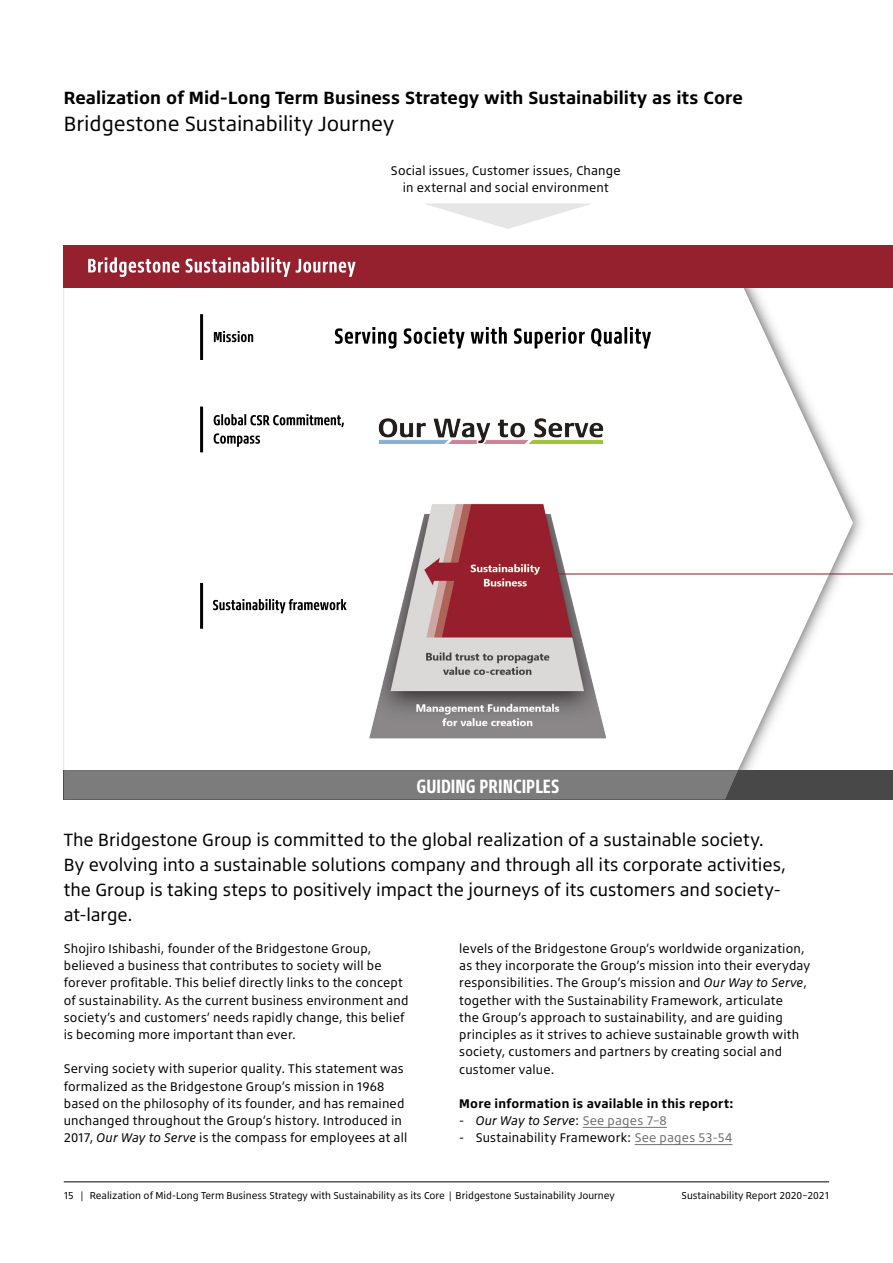
<style>
.page{position:relative;width:893px;height:1263px;background:#fff}
.page>*{position:absolute;margin:0;border:0;box-sizing:border-box;transform-origin:0 0}
.t1{font:21px "Bridgestone Type";color:#000}
.t2{font:700 19.5px "Bridgestone Type Cd";color:#fff}
.t3{font:18px/24.8px "Bridgestone Type";color:#000}
.t4{font:700 18px "Bridgestone Type";letter-spacing:.005em;color:#000}
.t5{font:12.75px/17.2px "Bridgestone Type";letter-spacing:.015em;color:#000}
.t6{font:700 12.75px "Bridgestone Type";letter-spacing:.02em;color:#000}
.t7{font:italic 12.75px "Bridgestone Type";color:#000}
.t8{font:10.2px "Bridgestone Type";color:#000}
.s1{font-style:italic}
.s2{font-style:normal}
.s3{font-style:normal;color:#6f6f6f}
.s4{color:#6f6f6f}
</style>
<div class="page">
<hr style="left:64px;top:1181px;width:765px;height:1px;background:#000">
<svg style="left:200px;top:288px;width:693px;height:482px"></svg>
<div style="left:64px;top:245px;width:829px;height:43px;background:#94212d"></div>
<div style="left:64px;top:770px;width:829px;height:30px;background:#484848"></div>
<svg style="left:64px;top:770px;width:674px;height:30px;background:#7a7a7a"></svg>
<svg style="left:214px;top:414px;width:130px;height:13px"></svg>
<svg style="left:214px;top:433px;width:46px;height:14px"></svg>
<svg style="left:213px;top:599px;width:134px;height:14px"></svg>
<svg style="left:214px;top:331px;width:39px;height:11px"></svg>
<hr style="left:200px;top:314px;width:3px;height:46px;background:#000">
<hr style="left:200px;top:406px;width:3px;height:46px;background:#000">
<hr style="left:200px;top:583px;width:3px;height:46px;background:#000">
<img style="left:378px;top:408px;width:226px;height:43px">
<svg style="left:335px;top:327px;width:61px;height:22px"></svg>
<svg style="left:404px;top:327px;width:61px;height:21px"></svg>
<svg style="left:471px;top:327px;width:36px;height:17px"></svg>
<svg style="left:514px;top:327px;width:71px;height:21px"></svg>
<svg style="left:591px;top:328px;width:31px;height:18px"></svg>
<hr style="left:624px;top:327px;width:3px;height:17px;background:#000">
<svg style="left:630px;top:327px;width:21px;height:21px"></svg>
<img style="left:353px;top:467px;width:269px;height:303px">
<hr style="left:553px;top:573px;width:340px;height:1px;background:#94212d">
<svg style="left:88px;top:257px;width:91px;height:20px"></svg>
<svg style="left:186px;top:257px;width:78px;height:16px"></svg>
<hr style="left:266px;top:257px;width:3px;height:15px;background:#fff">
<svg style="left:271px;top:257px;width:85px;height:20px"></svg>
<hr style="left:583px;top:1127px;width:84px;height:1px;background:#6f6f6f">
<hr style="left:635px;top:1144px;width:97px;height:1px;background:#6f6f6f">
<svg style="left:424px;top:203px;width:168px;height:26px"></svg>
<h3 class="t4" style="left:64px;top:86px;width:681px">Realization of Mid-Long Term Business Strategy with Sustainability as its Core</h3>
<h1 class="t1" style="left:64px;top:110px;width:332px">Bridgestone Sustainability Journey</h1>
<p class="t5" style="left:391px;top:162px;width:231px;text-align:center">Social issues, Customer issues, Change in external and social environment</p>
<h2 class="t2" style="left:416px;top:774px;width:144px">GUIDING PRINCIPLES</h2>
<p class="t3" style="left:64px;top:827px;width:724px">The Bridgestone Group is committed to the global realization of a sustainable society.<br>By evolving into a sustainable solutions company and through all its corporate activities, the Group is taking steps to positively impact the journeys of its customers and society&shy;at-large.</p>
<p class="t5" style="left:64px;top:939px;width:346px">Shojiro Ishibashi, founder of the Bridgestone Group, believed a business that contributes to society will be forever profitable. This belief directly links to the concept of sustainability. As the current business environment and society’s and customers’ needs rapidly change, this belief is becoming more important than ever.</p>
<p class="t5" style="left:64px;top:1060px;width:345px">Serving society with superior quality. This statement was formalized as the Bridgestone Group’s mission in 1968 based on the philosophy of its founder, and has remained unchanged throughout the Group’s history. Introduced in 2017, <span class="s1">Our Way to Serve</span> is the compass for employees at all</p>
<p class="t5" style="left:459px;top:939px;width:353px">levels of the Bridgestone Group’s worldwide organization, as they incorporate the Group’s mission into their everyday responsibilities. The Group’s mission and <span class="s1">Our Way to Serve</span>, together with the Sustainability Framework, articulate<br>the Group’s approach to sustainability, and are guiding principles as it strives to achieve sustainable growth with society, customers and partners by creating social and customer value.</p>
<p class="t6" style="left:459px;top:1095px;width:276px">More information is available in this report:</p>
<p class="t7" style="left:459px;top:1112px;width:209px"><span class="s2">-</span> Our Way to Serve<span class="s2">:</span> <span class="s3">See pages 7–8</span></p>
<p class="t5" style="left:459px;top:1129px;width:275px">- Sustainability Framework: <span class="s4">See pages 53-54</span></p>
<p class="t8" style="left:64px;top:1189px;width:552px">15 | Realization of Mid-Long Term Business Strategy with Sustainability as its Core | Bridgestone Sustainability Journey</p>
<p class="t8" style="left:682px;top:1189px;width:149px">Sustainability Report 2020–2021</p>
</div>
